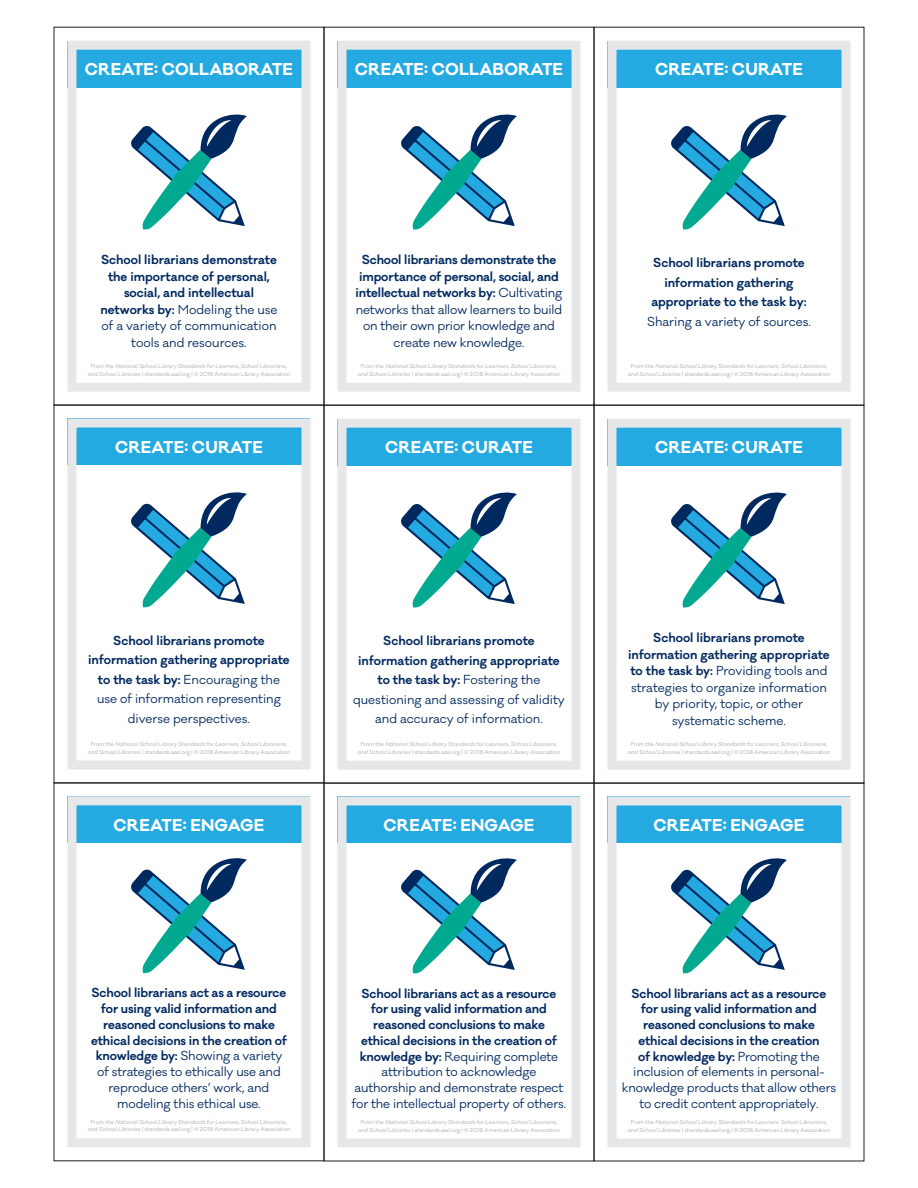
<style>
.page{position:relative;width:918px;height:1188px;background:#fff}
.page>*{position:absolute;margin:0;border:0;box-sizing:border-box;transform-origin:0 0}
.t1{font:700 15.75px "Galano Classic";letter-spacing:.01em;color:#fff}
.t2{font:600 12px/15.8px "Galano Classic";letter-spacing:-.01em;color:#002960;text-align:center}
.t3{font:12px/16.5px "Galano Classic";color:#002960;text-align:center}
.t4{font:italic 5.25px/7.5px "Galano Classic";color:#a8a9ad;text-align:center}
.s1{font-weight:400}
.s2{font-weight:600}
.s3{font-style:normal}
</style>
<div class="page">
<div style="left:68px;top:41px;width:242px;height:47px;background:#24aae1"></div>
<div style="left:68px;top:41px;width:242px;height:351px;border:9px solid #e6e7e9"></div>
<svg style="left:131px;top:115px;width:116px;height:115px"></svg>
<div style="left:338px;top:41px;width:242px;height:47px;background:#24aae1"></div>
<div style="left:338px;top:41px;width:242px;height:351px;border:9px solid #e6e7e9"></div>
<svg style="left:401px;top:115px;width:116px;height:115px"></svg>
<div style="left:324px;top:27px;width:270px;height:378px;border:1px solid #231f20"></div>
<div style="left:608px;top:41px;width:242px;height:47px;background:#24aae1"></div>
<div style="left:608px;top:41px;width:242px;height:351px;border:9px solid #e6e7e9"></div>
<svg style="left:671px;top:115px;width:116px;height:115px"></svg>
<div style="left:68px;top:418px;width:242px;height:47px;background:#24aae1"></div>
<div style="left:68px;top:418px;width:242px;height:352px;border:9px solid #e6e7e9"></div>
<svg style="left:131px;top:492px;width:116px;height:115px"></svg>
<div style="left:54px;top:405px;width:270px;height:378px;border:1px solid #231f20"></div>
<div style="left:338px;top:419px;width:242px;height:47px;background:#24aae1"></div>
<div style="left:338px;top:419px;width:242px;height:351px;border:9px solid #e6e7e9"></div>
<svg style="left:401px;top:493px;width:116px;height:115px"></svg>
<div style="left:324px;top:405px;width:270px;height:378px;border:1px solid #231f20"></div>
<div style="left:608px;top:419px;width:242px;height:47px;background:#24aae1"></div>
<div style="left:608px;top:419px;width:242px;height:351px;border:9px solid #e6e7e9"></div>
<svg style="left:671px;top:493px;width:116px;height:115px"></svg>
<div style="left:594px;top:405px;width:270px;height:378px;border:1px solid #231f20"></div>
<div style="left:68px;top:796px;width:242px;height:47px;background:#24aae1"></div>
<div style="left:68px;top:796px;width:242px;height:351px;border:9px solid #e6e7e9"></div>
<svg style="left:131px;top:858px;width:116px;height:115px"></svg>
<div style="left:338px;top:796px;width:242px;height:47px;background:#24aae1"></div>
<div style="left:338px;top:796px;width:242px;height:352px;border:9px solid #e6e7e9"></div>
<svg style="left:401px;top:858px;width:116px;height:115px"></svg>
<div style="left:324px;top:783px;width:270px;height:378px;border:1px solid #231f20"></div>
<div style="left:608px;top:796px;width:242px;height:47px;background:#24aae1"></div>
<div style="left:608px;top:796px;width:242px;height:352px;border:9px solid #e6e7e9"></div>
<svg style="left:671px;top:858px;width:116px;height:115px"></svg>
<div style="left:594px;top:783px;width:270px;height:378px;border:1px solid #231f20"></div>
<h1 class="t1" style="left:85px;top:58px;width:210px">CREATE: COLLABORATE</h1>
<h1 class="t1" style="left:355px;top:58px;width:210px">CREATE: COLLABORATE</h1>
<h1 class="t1" style="left:655px;top:58px;width:149px">CREATE: CURATE</h1>
<h2 class="t2" style="left:100px;top:251px;width:179px;line-height:16.5px">School librarians demonstrate the importance of personal, social, and intellectual networks by: <span class="s1">Modeling the use of a variety of communication tools and resources.</span></h2>
<h2 class="t3" style="left:356px;top:252px;width:208px"><span class="s2">School librarians demonstrate the importance of personal, social, and intellectual networks by:</span> Cultivating networks that allow learners to build on their own prior knowledge and create new knowledge.</h2>
<h2 class="t2" style="left:651px;top:253px;width:157px;line-height:19.5px">School librarians promote information gathering appropriate to the task by:</h2>
<h2 class="t3" style="left:647px;top:313px;width:165px">Sharing a variety of sources.</h2>
<p class="t4" style="left:88px;top:363px;width:204px"><span class="s3">From the</span> National School Library Standards for Learners, School Librarians, and School Libraries <span class="s3">| standards.aasl.org | © 2018 American Library Association</span></p>
<p class="t4" style="left:358px;top:363px;width:204px"><span class="s3">From the</span> National School Library Standards for Learners, School Librarians, and School Libraries <span class="s3">| standards.aasl.org | © 2018 American Library Association</span></p>
<p class="t4" style="left:628px;top:363px;width:204px"><span class="s3">From the</span> National School Library Standards for Learners, School Librarians, and School Libraries <span class="s3">| standards.aasl.org | © 2018 American Library Association</span></p>
<h1 class="t1" style="left:115px;top:436px;width:149px">CREATE: CURATE</h1>
<h1 class="t1" style="left:385px;top:436px;width:149px">CREATE: CURATE</h1>
<h1 class="t1" style="left:655px;top:436px;width:149px">CREATE: CURATE</h1>
<h2 class="t2" style="left:88px;top:631px;width:203px;line-height:19.5px">School librarians promote information gathering appropriate to the task by: <span class="s1">Encouraging the use of information representing diverse perspectives.</span></h2>
<h2 class="t3" style="left:353px;top:631px;width:213px;line-height:19.5px"><span class="s2">School librarians promote information gathering appropriate to the task by:</span> Fostering the questioning and assessing of validity and accuracy of information.</h2>
<h2 class="t3" style="left:628px;top:630px;width:203px"><span class="s2">School librarians promote information gathering appropriate to the task by:</span> Providing tools and strategies to organize information by priority, topic, or other systematic scheme.</h2>
<p class="t4" style="left:88px;top:740px;width:204px"><span class="s3">From the</span> National School Library Standards for Learners, School Librarians, and School Libraries <span class="s3">| standards.aasl.org | © 2018 American Library Association</span></p>
<p class="t4" style="left:358px;top:741px;width:204px"><span class="s3">From the</span> National School Library Standards for Learners, School Librarians, and School Libraries <span class="s3">| standards.aasl.org | © 2018 American Library Association</span></p>
<p class="t4" style="left:628px;top:741px;width:204px"><span class="s3">From the</span> National School Library Standards for Learners, School Librarians, and School Libraries <span class="s3">| standards.aasl.org | © 2018 American Library Association</span></p>
<h1 class="t1" style="left:114px;top:814px;width:152px">CREATE: ENGAGE</h1>
<h1 class="t1" style="left:384px;top:814px;width:152px">CREATE: ENGAGE</h1>
<h1 class="t1" style="left:654px;top:814px;width:152px">CREATE: ENGAGE</h1>
<p class="t2" style="left:91px;top:985px;width:197px">School librarians act as a resource for using valid information and reasoned conclusions to make ethical decisions in the creation of knowledge by: <span class="s1">Showing a variety of strategies to ethically use and reproduce others’ work, and modeling this ethical use.</span></p>
<p class="t4" style="left:88px;top:1118px;width:204px"><span class="s3">From the</span> National School Library Standards for Learners, School Librarians, and School Libraries <span class="s3">| standards.aasl.org | © 2018 American Library Association</span></p>
<p class="t2" style="left:352px;top:985px;width:216px">School librarians act as a resource for using valid information and reasoned conclusions to make<br>ethical decisions in the creation of knowledge by: <span class="s1">Requiring complete attribution to acknowledge authorship and demonstrate respect for the intellectual property of others.</span></p>
<p class="t4" style="left:358px;top:1118px;width:204px"><span class="s3">From the</span> National School Library Standards for Learners, School Librarians, and School Libraries <span class="s3">| standards.aasl.org | © 2018 American Library Association</span></p>
<p class="t2" style="left:622px;top:985px;width:216px">School librarians act as a resource for using valid information and reasoned conclusions to make<br>ethical decisions in the creation<br>of knowledge by: <span class="s1">Promoting the inclusion of elements in personal&shy;knowledge products that allow others to credit content appropriately.</span></p>
<p class="t4" style="left:628px;top:1118px;width:204px"><span class="s3">From the</span> National School Library Standards for Learners, School Librarians, and School Libraries <span class="s3">| standards.aasl.org | © 2018 American Library Association</span></p>
</div>
